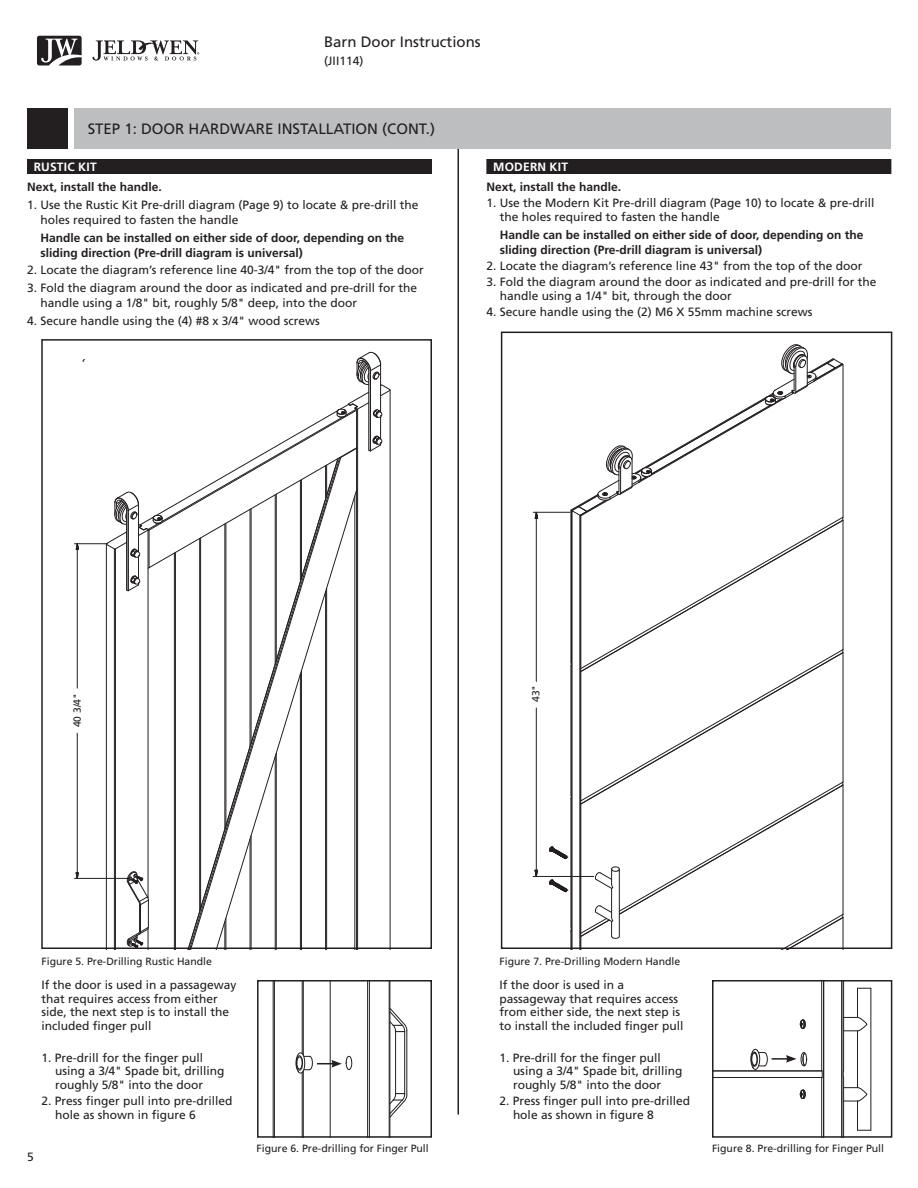
<style>
.page{position:relative;width:918px;height:1188px;background:#fff}
.page>*{position:absolute;margin:0;border:0;box-sizing:border-box;transform-origin:0 0}
.t1{font:15px "Frutiger LT Std";color:#231f20}
.t2{font:12px/13.5px "Frutiger LT Std";color:#231f20}
.t3{font:700 12px/15px "Frutiger LT Std";color:#231f20}
.t4{font:700 12px "Frutiger LT Std";letter-spacing:.02em;color:#fff}
.t5{font:10.5px "Frutiger LT Std";color:#231f20}
.t6{font:10.35px "Frutiger LT Std";color:#231f20}
</style>
<div class="page">
<div style="left:27px;top:159px;width:405px;height:15px;background:#231f20"></div>
<hr style="left:458px;top:108px;width:1px;height:1007px;background:#231f20">
<div style="left:486px;top:159px;width:405px;height:15px;background:#231f20"></div>
<svg style="left:106px;top:351px;width:285px;height:595px"></svg>
<svg style="left:76px;top:544px;width:3px;height:6px"></svg>
<svg style="left:76px;top:872px;width:3px;height:6px"></svg>
<hr style="left:77px;top:549px;width:1px;height:139px;background:#231f20">
<hr style="left:77px;top:733px;width:1px;height:141px;background:#231f20">
<hr style="left:74px;top:543px;width:34px;height:1px;background:#231f20">
<hr style="left:74px;top:878px;width:55px;height:1px;background:#231f20">
<div style="left:41px;top:339px;width:391px;height:610px;border:2px solid #231f20"></div>
<svg style="left:549px;top:344px;width:295px;height:602px"></svg>
<hr style="left:619px;top:869px;width:1px;height:67px;background:#231f20">
<svg style="left:535px;top:511px;width:3px;height:8px"></svg>
<svg style="left:535px;top:870px;width:3px;height:6px"></svg>
<hr style="left:536px;top:519px;width:1px;height:162px;background:#231f20">
<hr style="left:536px;top:708px;width:1px;height:164px;background:#231f20">
<hr style="left:533px;top:512px;width:37px;height:1px;background:#231f20">
<hr style="left:533px;top:876px;width:61px;height:1px;background:#231f20">
<div style="left:501px;top:332px;width:391px;height:617px;border:2px solid #231f20"></div>
<div style="left:74px;top:108px;width:817px;height:40px;background:#bdbec0"></div>
<div style="left:27px;top:108px;width:41px;height:40px;background:#231f20"></div>
<svg style="left:352px;top:979px;width:541px;height:159px"></svg>
<svg style="left:257px;top:980px;width:95px;height:158px"></svg>
<svg style="left:750px;top:1037px;width:57px;height:33px"></svg>
<svg style="left:92px;top:40px;width:107px;height:21px"></svg>
<svg style="left:37px;top:36px;width:45px;height:30px"></svg>
<p class="t1" style="left:324px;top:35px;width:158px">Barn Door Instructions</p>
<p class="t2" style="left:324px;top:55px;width:41px">(JII114)</p>
<p class="t1" style="left:88px;top:121px;width:349px">STEP 1: DOOR HARDWARE INSTALLATION (CONT.)</p>
<p class="t4" style="left:34px;top:161px;width:64px">RUSTIC KIT</p>
<p class="t3" style="left:27px;top:180px;width:136px">Next, install the handle.</p>
<p class="t2" style="left:41px;top:198px;width:379px;line-height:15px;text-indent:-14px">1. Use the Rustic Kit Pre-drill diagram (Page 9) to locate &amp; pre-drill the holes required to fasten the handle</p>
<p class="t3" style="left:41px;top:231px;width:365px">Handle can be installed on either side of door, depending on the sliding direction (Pre-drill diagram is universal)</p>
<p class="t2" style="left:27px;top:264px;width:398px">2. Locate the diagram’s reference line 40-3/4" from the top of the door</p>
<p class="t2" style="left:41px;top:281px;width:378px;line-height:15px;text-indent:-14px">3. Fold the diagram around the door as indicated and pre-drill for the handle using a 1/8" bit, roughly 5/8" deep, into the door</p>
<p class="t2" style="left:27px;top:314px;width:294px">4. Secure handle using the (4) #8 x 3/4" wood screws</p>
<p class="t4" style="left:493px;top:161px;width:77px">MODERN KIT</p>
<p class="t3" style="left:486px;top:180px;width:136px">Next, install the handle.</p>
<p class="t2" style="left:500px;top:197px;width:376px;text-indent:-14px">1. Use the Modern Kit Pre-drill diagram (Page 10) to locate &amp; pre-drill the holes required to fasten the handle</p>
<p class="t3" style="left:500px;top:228px;width:365px">Handle can be installed on either side of door, depending on the sliding direction (Pre-drill diagram is universal)</p>
<p class="t2" style="left:486px;top:260px;width:378px">2. Locate the diagram’s reference line 43" from the top of the door</p>
<p class="t2" style="left:500px;top:276px;width:378px;text-indent:-14px">3. Fold the diagram around the door as indicated and pre-drill for the handle using a 1/4" bit, through the door</p>
<p class="t2" style="left:486px;top:305px;width:328px">4. Secure handle using the (2) M6 X 55mm machine screws</p>
<p class="t6" style="left:72px;top:727px;width:36px;rotate:-90deg">40 3/4"</p>
<p class="t6" style="left:531px;top:702px;width:19px;rotate:-90deg">43"</p>
<p class="t5" style="left:42px;top:956px;width:172px">Figure 5. Pre-Drilling Rustic Handle</p>
<p class="t2" style="left:42px;top:979px;width:196px">If the door is used in a passageway that requires access from either side, the next step is to install the included finger pull</p>
<p class="t2" style="left:55px;top:1052px;width:171px;text-indent:-14px">1. Pre-drill for the finger pull using a 3/4" Spade bit, drilling roughly 5/8" into the door</p>
<p class="t2" style="left:55px;top:1095px;width:179px;text-indent:-14px">2. Press finger pull into pre-drilled hole as shown in figure 6</p>
<p class="t2" style="left:27px;top:1151px;width:8px">5</p>
<p class="t5" style="left:257px;top:1143px;width:174px">Figure 6. Pre-drilling for Finger Pull</p>
<p class="t5" style="left:500px;top:956px;width:182px">Figure 7. Pre-Drilling Modern Handle</p>
<p class="t2" style="left:500px;top:979px;width:186px">If the door is used in a passageway that requires access from either side, the next step is to install the included finger pull</p>
<p class="t2" style="left:513px;top:1052px;width:171px;text-indent:-14px">1. Pre-drill for the finger pull using a 3/4" Spade bit, drilling roughly 5/8" into the door</p>
<p class="t2" style="left:513px;top:1095px;width:179px;text-indent:-14px">2. Press finger pull into pre-drilled hole as shown in figure 8</p>
<p class="t5" style="left:712px;top:1143px;width:174px">Figure 8. Pre-drilling for Finger Pull</p>
</div>
